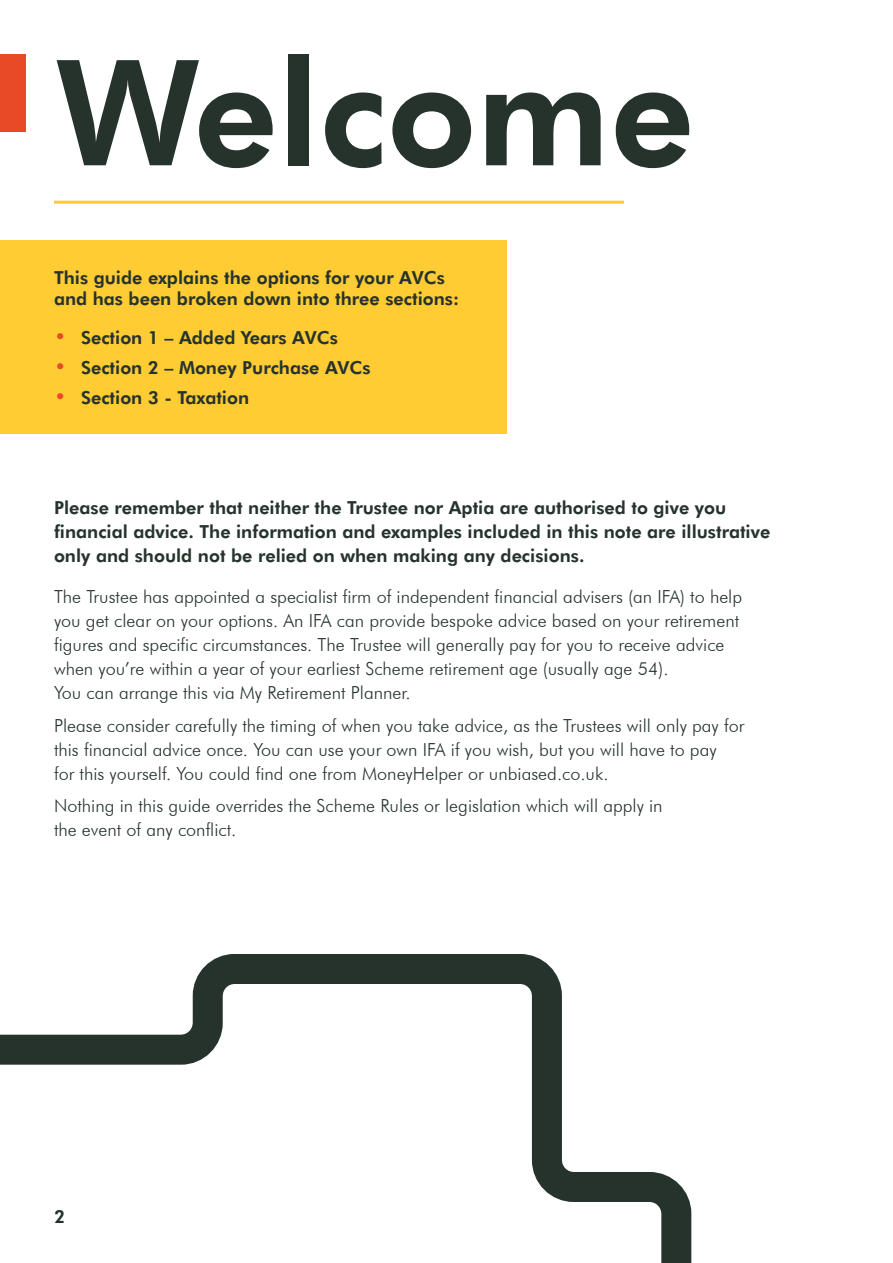
<style>
.page{position:relative;width:893px;height:1263px;background:#fff}
.page>*{position:absolute;margin:0;border:0;box-sizing:border-box;transform-origin:0 0}
.t1{font:800 147px "Futura BT";color:#26332c}
.t2{font:300 18px/24px "Futura BT";color:#26332c}
.t3{font:800 18px/24px "Futura BT";color:#26332c}
.s1{font-size:21px;color:#e84926}
</style>
<div class="page">
<hr style="left:892px;top:610px;width:1px;height:59px;background:#fc3">
<hr style="left:54px;top:201px;width:570px;height:3px;background:#fc3">
<hr style="left:892px;top:54px;width:1px;height:78px;background:#e84926">
<div style="left:0;top:54px;width:26px;height:78px;background:#e84926"></div>
<svg style="left:0;top:954px;width:692px;height:309px"></svg>
<div style="left:0;top:241px;width:506px;height:193px;background:#fc3"></div>
<h1 class="t1" style="left:54px;top:23px;width:642px">Welcome</h1>
<p class="t3" style="left:54px;top:266px;width:407px;line-height:21.6px">This guide explains the options for your AVCs and has been broken down into three sections:</p>
<p class="t3" style="left:54px;top:325px;width:285px"><span class="s1">•</span> Section 1 – Added Years AVCs</p>
<p class="t3" style="left:54px;top:356px;width:318px"><span class="s1">•</span> Section 2 – Money Purchase AVCs</p>
<p class="t3" style="left:54px;top:386px;width:197px"><span class="s1">•</span> Section 3 - Taxation</p>
<p class="t3" style="left:54px;top:496px;width:718px">Please remember that neither the Trustee nor Aptia are authorised to give you financial advice. The information and examples included in this note are illustrative only and should not be relied on when making any decisions.</p>
<p class="t2" style="left:54px;top:585px;width:690px">The Trustee has appointed a specialist firm of independent financial advisers (an IFA) to help you get clear on your options. An IFA can provide bespoke advice based on your retirement figures and specific circumstances. The Trustee will generally pay for you to receive advice when you’re within a year of your earliest Scheme retirement age (usually age 54).<br>You can arrange this via My Retirement Planner.</p>
<p class="t2" style="left:54px;top:713px;width:692px">Please consider carefully the timing of when you take advice, as the Trustees will only pay for this financial advice once. You can use your own IFA if you wish, but you will have to pay<br>for this yourself. You could find one from MoneyHelper or unbiased.co.uk.</p>
<p class="t2" style="left:54px;top:794px;width:610px">Nothing in this guide overrides the Scheme Rules or legislation which will apply in the event of any conflict.</p>
<p class="t3" style="left:54px;top:1204px;width:13px">2</p>
</div>
